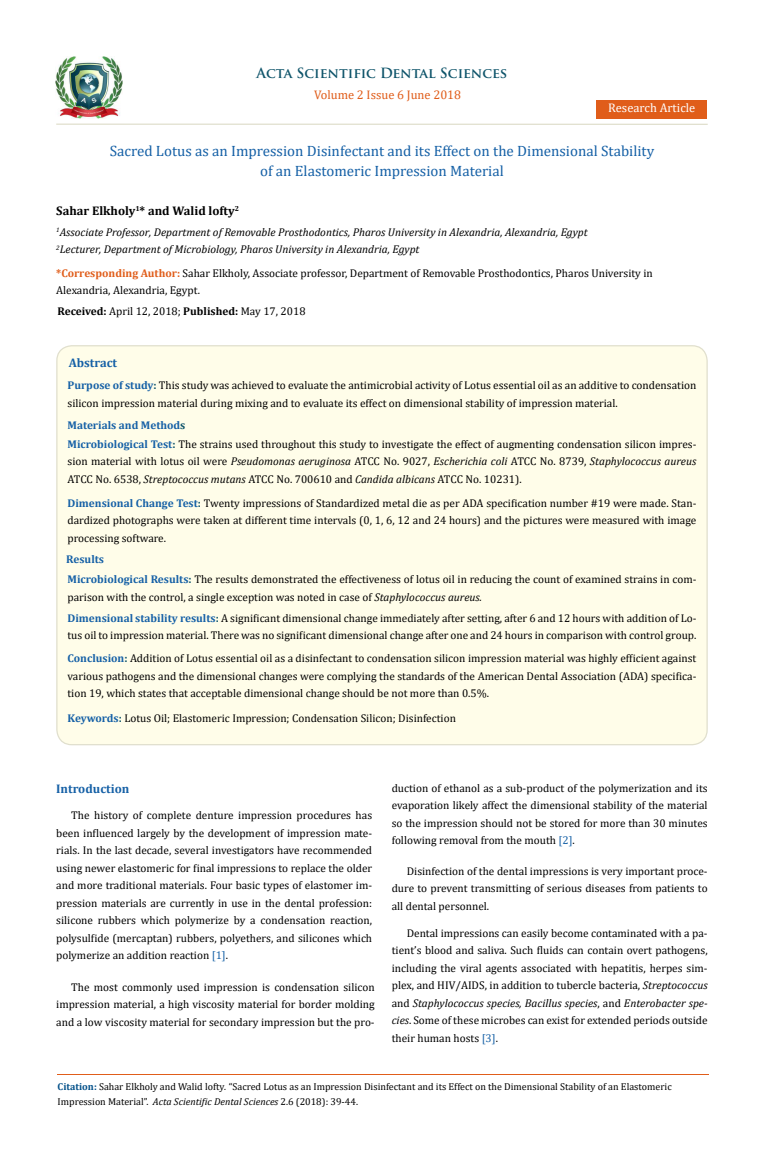
<style>
.page{position:relative;width:764px;height:1168px;background:#fff}
.page>*{position:absolute;margin:0;border:0;box-sizing:border-box;transform-origin:0 0}
.t1{font:15px/20px "Cambria";color:#1560a6;text-align:center}
.t2{font:700 13.75px "Trajan Pro";color:#0e546a}
.t3{font:700 12.5px "Cambria";color:#000}
.t4{font:12.5px "Cambria";color:#e05d1a}
.t5{font:700 12.5px "Cambria";color:#1560a6}
.t6{font:12.5px "Cambria";color:#fff}
.t7{font:11.25px/17.5px "Cambria";color:#000;text-align:justify}
.t8{font:italic 11.25px/17.5px "Cambria";color:#000}
.t9{font:700 11.25px "Cambria";color:#1560a6}
.t10{font:10px/15px "Cambria";color:#000}
.s1{font-weight:700;color:#e05d1a}
.s2{font-weight:700}
.s3{font-weight:700;color:#1560a6}
.s4{font-weight:700;color:#0e546a}
.s5{font-style:italic}
.s6{color:#1560a6}
.s7{font-weight:700;color:#035089}
</style>
<div class="page">
<img style="left:56px;top:57px;width:66px;height:61px">
<div style="left:596px;top:100px;width:111px;height:19px;background:#e05d1a"></div>
<div style="left:57px;top:346px;width:650px;height:398px;background:#fffde9;border-radius:15px"></div>
<hr style="left:58px;top:1074px;width:651px;height:1px;background:#e05d1a">
<hr style="left:56px;top:123px;width:651px;height:2px;background:#e0dfcd">
<p class="t2" style="left:256px;top:64px;width:252px">Acta Scientific Dental Sciences</p>
<p class="t4" style="left:314px;top:88px;width:149px">Volume 2 Issue 6 June 2018</p>
<p class="t6" style="left:608px;top:101px;width:89px">Research Article</p>
<h1 class="t1" style="left:110px;top:141px;width:546px">Sacred Lotus as an Impression Disinfectant and its Effect on the Dimensional Stability of an Elastomeric Impression Material</h1>
<p class="t3" style="left:56px;top:202px;width:184px">Sahar Elkholy<sup>1</sup>* and Walid lofty<sup>2</sup></p>
<p class="t8" style="left:56px;top:223px;width:533px"><sup>1</sup>Associate Professor, Department of Removable Prosthodontics, Pharos University in Alexandria, Alexandria, Egypt<br><sup>2</sup>Lecturer, Department of Microbiology, Pharos University in Alexandria, Egypt</p>
<p class="t7" style="left:56px;top:264px;width:598px"><span class="s1">*Corresponding Author:</span> Sahar Elkholy, Associate professor, Department of Removable Prosthodontics, Pharos University in<br>Alexandria, Alexandria, Egypt.</p>
<p class="t7" style="left:57px;top:302px;width:250px"><span class="s2">Received:</span> April 12, 2018; <span class="s2">Published:</span> May 17, 2018</p>
<p class="t5" style="left:69px;top:354px;width:50px">Abstract</p>
<p class="t7" style="left:67px;top:377px;width:630px"><span class="s3">Purpose of study</span><span class="s4">:</span> This study was achieved to evaluate the antimicrobial activity of Lotus essential oil as an additive to condensation silicon impression material during mixing and to evaluate its effect on dimensional stability of impression material.</p>
<p class="t7" style="left:68px;top:415px;width:630px;line-height:18.8px"><span class="s3">Materials and Method</span><span class="s4">s<br></span><span class="s3">Microbiological Test</span><span class="s4">:</span> The strains used throughout this study to investigate the effect of augmenting condensation silicon impres-</p>
<p class="t7" style="left:68px;top:452px;width:630px">sion material with lotus oil were <span class="s5">Pseudomonas aeruginosa</span> ATCC No. 9027, <span class="s5">Escherichia coli</span> ATCC No. 8739, <span class="s5">Staphylococcus aureus<br></span>ATCC No. 6538, <span class="s5">Streptococcus mutans</span> ATCC No. 700610 and <span class="s5">Candida albicans</span> ATCC No. 10231).</p>
<p class="t7" style="left:67px;top:494px;width:630px"><span class="s3">Dimensional Change Test</span><span class="s4">:</span> Twenty impressions of Standardized metal die as per ADA specification number #19 were made. Stan&shy;dardized photographs were taken at different time intervals (0, 1, 6, 12 and 24 hours) and the pictures were measured with image processing software.</p>
<p class="t9" style="left:66px;top:551px;width:39px">Results</p>
<p class="t7" style="left:68px;top:570px;width:630px"><span class="s3">Microbiological Results</span><span class="s4">:</span> The results demonstrated the effectiveness of lotus oil in reducing the count of examined strains in com&shy;parison with the control, a single exception was noted in case of <span class="s5">Staphylococcus aureus.</span></p>
<p class="t7" style="left:67px;top:609px;width:630px"><span class="s3">Dimensional stability results</span><span class="s4">:</span> A significant dimensional change immediately after setting, after 6 and 12 hours with addition of Lo&shy;tus oil to impression material. There was no significant dimensional change after one and 24 hours in comparison with control group.</p>
<p class="t7" style="left:67px;top:649px;width:630px"><span class="s3">Conclusion</span><span class="s4">:</span> Addition of Lotus essential oil as a disinfectant to condensation silicon impression material was highly efficient against various pathogens and the dimensional changes were complying the standards of the American Dental Association (ADA) specifica&shy;tion 19, which states that acceptable dimensional change should be not more than 0.5%.</p>
<p class="t7" style="left:68px;top:709px;width:390px"><span class="s3">Keywords</span><span class="s4">:</span> Lotus Oil; Elastomeric Impression; Condensation Silicon; Disinfection</p>
<p class="t7" style="left:392px;top:779px;width:317px">duction of ethanol as a sub-product of the polymerization and its evaporation likely affect the dimensional stability of the material so the impression should not be stored for more than 30 minutes following removal from the mouth <span class="s6">[2]</span>.</p>
<p class="t5" style="left:56px;top:779px;width:75px">Introduction</p>
<p class="t7" style="left:56px;top:806px;width:317px;text-indent:15px">The history of complete denture impression procedures has been influenced largely by the development of impression mate&shy;rials. In the last decade, several investigators have recommended using newer elastomeric for final impressions to replace the older and more traditional materials. Four basic types of elastomer im&shy;pression materials are currently in use in the dental profession: silicone rubbers which polymerize by a condensation reaction, polysulfide (mercaptan) rubbers, polyethers, and silicones which polymerize an addition reaction <span class="s6">[1]</span>.</p>
<p class="t7" style="left:392px;top:862px;width:317px;text-indent:15px">Disinfection of the dental impressions is very important proce&shy;dure to prevent transmitting of serious diseases from patients to all dental personnel.</p>
<p class="t7" style="left:392px;top:923px;width:317px;text-indent:15px">Dental impressions can easily become contaminated with a pa&shy;tient’s blood and saliva. Such fluids can contain overt pathogens, including the viral agents associated with hepatitis, herpes sim&shy;plex, and HIV/AIDS, in addition to tubercle bacteria, <span class="s5">Streptococcus </span>and <span class="s5">Staphylococcus species, Bacillus species</span>, and <span class="s5">Enterobacter spe&shy;cies</span>. Some of these microbes can exist for extended periods outside their human hosts <span class="s6">[3]</span>.</p>
<p class="t10" style="left:58px;top:1078px;width:615px"><span class="s7">Citation:</span> Sahar Elkholy and Walid lofty<span class="s5">.</span> “Sacred Lotus as an Impression Disinfectant and its Effect on the Dimensional Stability of an Elastomeric<br>Impression Material”. <span class="s5">Acta Scientific Dental Sciences</span> 2.6 (2018): 39-44.</p>
<p class="t7" style="left:56px;top:977px;width:320px;text-indent:15px">The most commonly used impression is condensation silicon impression material, a high viscosity material for border molding and a low viscosity material for secondary impression but the pro-</p>
</div>
